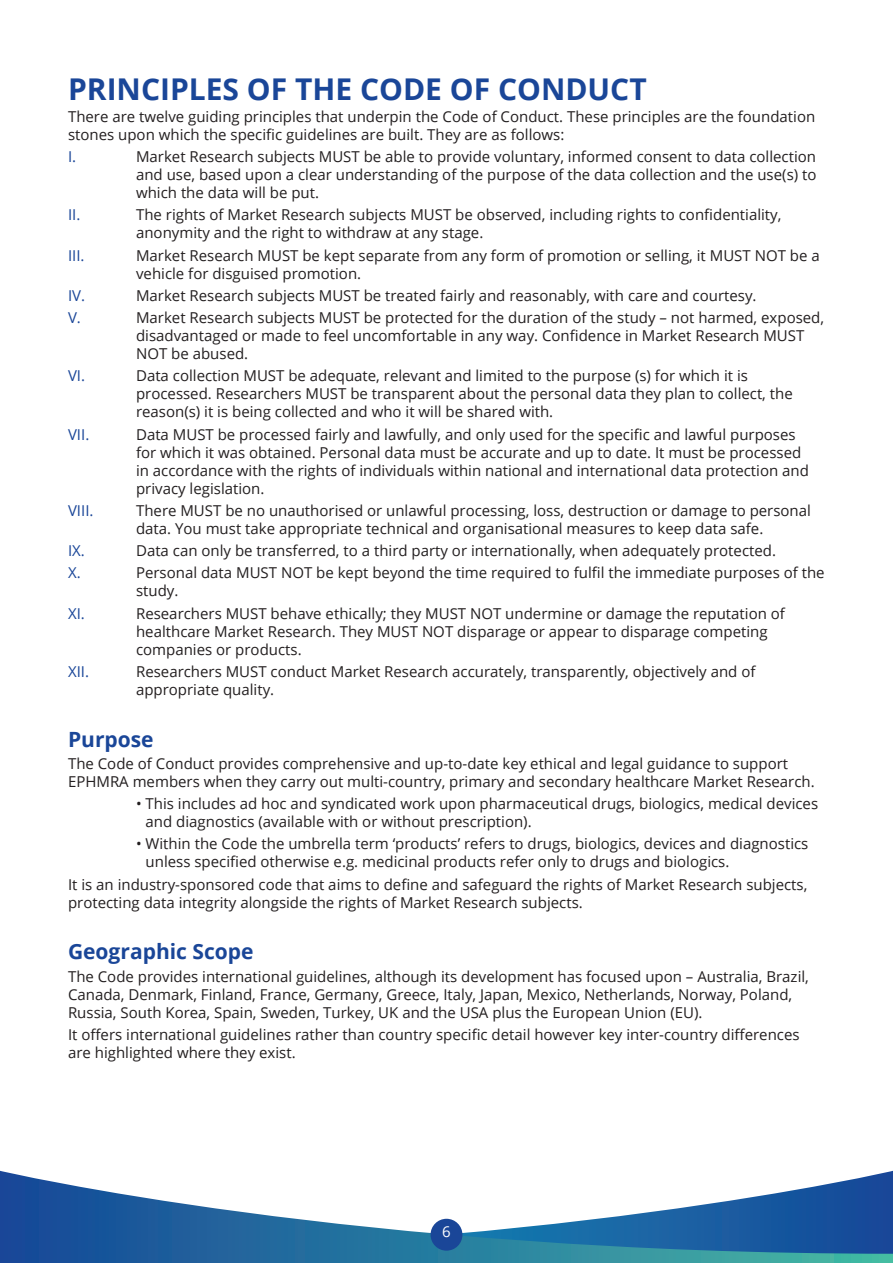
<style>
.page{position:relative;width:893px;height:1263px;background:#fff}
.page>*{position:absolute;margin:0;border:0;box-sizing:border-box;transform-origin:0 0}
.t1{font:700 30px "Open Sans";color:#1a4698}
.Sub-Header{font:700 21px "Open Sans";color:#1a4698}
.Body_Copy{font:15px/18px "Open Sans";color:#231f20}
.Body_Copy-2{font:15px "Open Sans";color:#1a4698}
.t2{font:15px "Open Sans";color:#fff}
</style>
<div class="page">
<svg style="left:0;top:1171px;width:893px;height:92px"></svg>
<div style="left:431px;top:1219px;width:31px;height:32px;background:#1a4698;border-radius:50%"></div>
<p class="t1" style="left:68px;top:67px;width:580px">PRINCIPLES OF THE CODE OF CONDUCT</p>
<p class="Body_Copy" style="left:68px;top:107px;width:749px">There are twelve guiding principles that underpin the Code of Conduct. These principles are the foundation stones upon which the specific guidelines are built. They are as follows:</p>
<p class="Body_Copy-2" style="left:68px;top:146px;width:7px">I.</p>
<p class="Body_Copy" style="left:136px;top:147px;width:682px;text-align:justify">Market Research subjects MUST be able to provide voluntary, informed consent to data collection and use, based upon a clear understanding of the purpose of the data collection and the use(s) to which the data will be put.</p>
<p class="Body_Copy-2" style="left:68px;top:205px;width:12px">II.</p>
<p class="Body_Copy" style="left:136px;top:205px;width:647px">The rights of Market Research subjects MUST be observed, including rights to confidentiality, anonymity and the right to withdraw at any stage.</p>
<p class="Body_Copy-2" style="left:68px;top:245px;width:16px">III.</p>
<p class="Body_Copy" style="left:136px;top:246px;width:685px">Market Research MUST be kept separate from any form of promotion or selling, it MUST NOT be a vehicle for disguised promotion.</p>
<p class="Body_Copy-2" style="left:68px;top:285px;width:16px">IV.</p>
<p class="Body_Copy" style="left:136px;top:286px;width:620px">Market Research subjects MUST be treated fairly and reasonably, with care and courtesy.</p>
<p class="Body_Copy-2" style="left:68px;top:307px;width:12px">V.</p>
<p class="Body_Copy" style="left:136px;top:308px;width:690px">Market Research subjects MUST be protected for the duration of the study – not harmed, exposed, disadvantaged or made to feel uncomfortable in any way. Confidence in Market Research MUST<br>NOT be abused.</p>
<p class="Body_Copy-2" style="left:68px;top:366px;width:16px">VI.</p>
<p class="Body_Copy" style="left:136px;top:366px;width:658px">Data collection MUST be adequate, relevant and limited to the purpose (s) for which it is processed. Researchers MUST be transparent about the personal data they plan to collect, the reason(s) it is being collected and who it will be shared with.</p>
<p class="Body_Copy-2" style="left:68px;top:424px;width:21px">VII.</p>
<p class="Body_Copy" style="left:136px;top:425px;width:674px">Data MUST be processed fairly and lawfully, and only used for the specific and lawful purposes for which it was obtained. Personal data must be accurate and up to date. It must be processed in accordance with the rights of individuals within national and international data protection and privacy legislation.</p>
<p class="Body_Copy-2" style="left:68px;top:500px;width:25px">VIII.</p>
<p class="Body_Copy" style="left:136px;top:501px;width:676px">There MUST be no unauthorised or unlawful processing, loss, destruction or damage to personal data. You must take appropriate technical and organisational measures to keep data safe.</p>
<p class="Body_Copy-2" style="left:68px;top:540px;width:16px">IX.</p>
<p class="Body_Copy" style="left:136px;top:541px;width:639px">Data can only be transferred, to a third party or internationally, when adequately protected.</p>
<p class="Body_Copy-2" style="left:68px;top:563px;width:12px">X.</p>
<p class="Body_Copy" style="left:136px;top:563px;width:690px">Personal data MUST NOT be kept beyond the time required to fulfil the immediate purposes of the study.</p>
<p class="Body_Copy-2" style="left:68px;top:603px;width:16px">XI.</p>
<p class="Body_Copy" style="left:136px;top:604px;width:650px">Researchers MUST behave ethically; they MUST NOT undermine or damage the reputation of healthcare Market Research. They MUST NOT disparage or appear to disparage competing companies or products.</p>
<p class="Body_Copy-2" style="left:68px;top:661px;width:20px">XII.</p>
<p class="Body_Copy" style="left:136px;top:662px;width:621px">Researchers MUST conduct Market Research accurately, transparently, objectively and of appropriate quality.</p>
<p class="Sub-Header" style="left:68px;top:724px;width:87px">Purpose</p>
<p class="Body_Copy" style="left:68px;top:754px;width:746px">The Code of Conduct provides comprehensive and up-to-date key ethical and legal guidance to support<br>EPHMRA members when they carry out multi-country, primary and secondary healthcare Market Research.</p>
<p class="Body_Copy" style="left:146px;top:794px;width:674px;text-indent:-10px">• This includes ad hoc and syndicated work upon pharmaceutical drugs, biologics, medical devices and diagnostics (available with or without prescription).</p>
<p class="Body_Copy" style="left:146px;top:834px;width:664px;text-indent:-10px">• Within the Code the umbrella term ‘products’ refers to drugs, biologics, devices and diagnostics unless specified otherwise e.g. medicinal products refer only to drugs and biologics.</p>
<p class="Body_Copy" style="left:68px;top:875px;width:741px">It is an industry-sponsored code that aims to define and safeguard the rights of Market Research subjects, protecting data integrity alongside the rights of Market Research subjects.</p>
<p class="Sub-Header" style="left:68px;top:937px;width:187px">Geographic Scope</p>
<p class="Body_Copy" style="left:68px;top:967px;width:742px">The Code provides international guidelines, although its development has focused upon – Australia, Brazil,<br>Canada, Denmark, Finland, France, Germany, Greece, Italy, Japan, Mexico, Netherlands, Norway, Poland,<br>Russia, South Korea, Spain, Sweden, Turkey, UK and the USA plus the European Union (EU).</p>
<p class="Body_Copy" style="left:68px;top:1025px;width:733px">It offers international guidelines rather than country specific detail however key inter-country differences are highlighted where they exist.</p>
<p class="t2" style="left:442px;top:1221px;width:10px">6</p>
</div>
